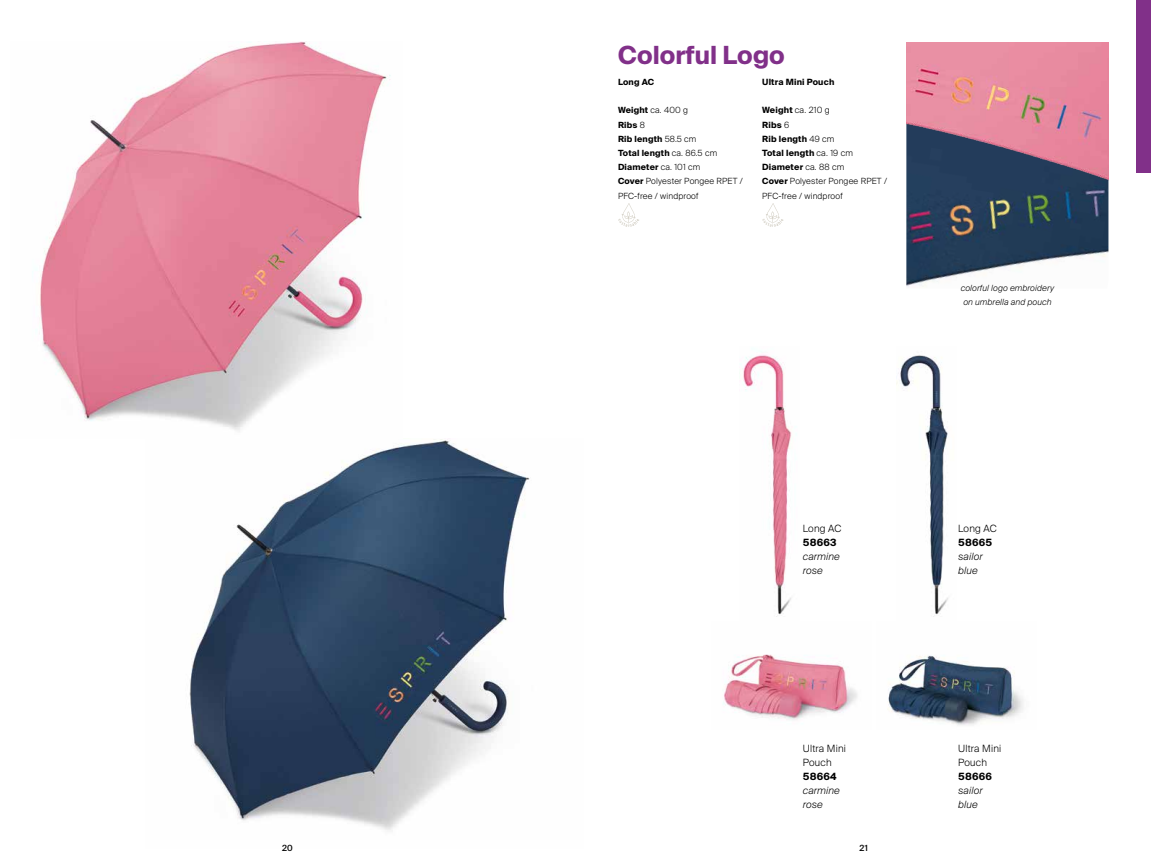
<style>
.page{position:relative;width:1151px;height:865px;background:#fff}
.page>*{position:absolute;margin:0;border:0;box-sizing:border-box;transform-origin:0 0}
.t1{font:700 25px "Suisse Intl";color:#813089}
.t2{font:italic 300 10px/14.2px "Suisse Intl";letter-spacing:.02em;color:#000}
.t3{font:300 10px/14.2px "Suisse Intl";letter-spacing:.02em;color:#000}
.t4{font:700 10px "Suisse Intl";letter-spacing:.02em;color:#000}
.t5{font:700 8.6px/14.2px "Suisse Intl";letter-spacing:.02em;color:#000}
.t6{font:300 8.5px/14.2px "Suisse Intl";letter-spacing:.02em;color:#000}
.t7{font:italic 300 8.5px/14.2px "Suisse Intl";letter-spacing:.02em;color:#000;text-align:center}
.t8{font:700 8.5px "Suisse Intl";letter-spacing:.02em;color:#000}
.t9{font:500 8.5px "Suisse Intl";color:#000}
.s1{font-weight:700}
.s2{font-weight:300}
</style>
<div class="page">
<img style="left:189px;top:439px;width:341px;height:391px">
<img style="left:40px;top:42px;width:351px;height:389px">
<img style="left:723px;top:654px;width:134px;height:66px">
<img style="left:888px;top:655px;width:135px;height:70px">
<img style="left:743px;top:351px;width:49px;height:266px">
<img style="left:897px;top:355px;width:51px;height:262px">
<img style="left:906px;top:183px;width:202px;height:104px">
<svg style="left:618px;top:203px;width:21px;height:24px"></svg>
<svg style="left:762px;top:203px;width:21px;height:24px"></svg>
<img style="left:906px;top:43px;width:202px;height:140px">
<div style="left:1137px;top:0;width:14px;height:173px;background:#813089"></div>
<h1 class="t1" style="left:618px;top:41px;width:168px">Colorful Logo</h1>
<p class="t8" style="left:618px;top:77px;width:38px">Long AC</p>
<p class="t6" style="left:618px;top:103px;width:126px"><span class="s1">Weight</span> ca. 400 g<br><span class="s1">Ribs</span> 8<br><span class="s1">Rib length</span> 58.5 cm<br><span class="s1">Total length</span> ca. 86.5 cm<br><span class="s1">Diameter</span> ca. 101 cm<br><span class="s1">Cover</span> Polyester Pongee RPET /<br>PFC-free / windproof</p>
<p class="t5" style="left:762px;top:75px;width:74px">Ultra Mini Pouch</p>
<p class="t5" style="left:762px;top:103px;width:92px">Weight <span class="s2">ca. 210 g<br></span>Ribs <span class="s2">6<br></span>Rib length <span class="s2">49 cm<br></span>Total length <span class="s2">ca. 19 cm<br></span>Diameter <span class="s2">ca. 88 cm</span></p>
<p class="t6" style="left:762px;top:174px;width:126px"><span class="s1">Cover</span> Polyester Pongee RPET /<br>PFC-free / windproof</p>
<p class="t7" style="left:961px;top:280px;width:95px">colorful logo embroidery on umbrella and pouch</p>
<p class="t3" style="left:803px;top:521px;width:40px">Long AC</p>
<p class="t4" style="left:803px;top:536px;width:35px">58663</p>
<p class="t2" style="left:803px;top:549px;width:38px">carmine rose</p>
<p class="t3" style="left:803px;top:741px;width:45px">Ultra Mini<br>Pouch</p>
<p class="t4" style="left:803px;top:770px;width:35px">58664</p>
<p class="t2" style="left:803px;top:783px;width:38px">carmine rose</p>
<p class="t9" style="left:282px;top:842px;width:12px">20</p>
<p class="t9" style="left:860px;top:842px;width:10px">21</p>
<p class="t3" style="left:958px;top:521px;width:40px">Long AC</p>
<p class="t4" style="left:958px;top:536px;width:36px">58665</p>
<p class="t2" style="left:958px;top:549px;width:26px">sailor blue</p>
<p class="t3" style="left:958px;top:741px;width:45px">Ultra Mini<br>Pouch</p>
<p class="t4" style="left:958px;top:770px;width:35px">58666</p>
<p class="t2" style="left:958px;top:783px;width:26px">sailor blue</p>
</div>
